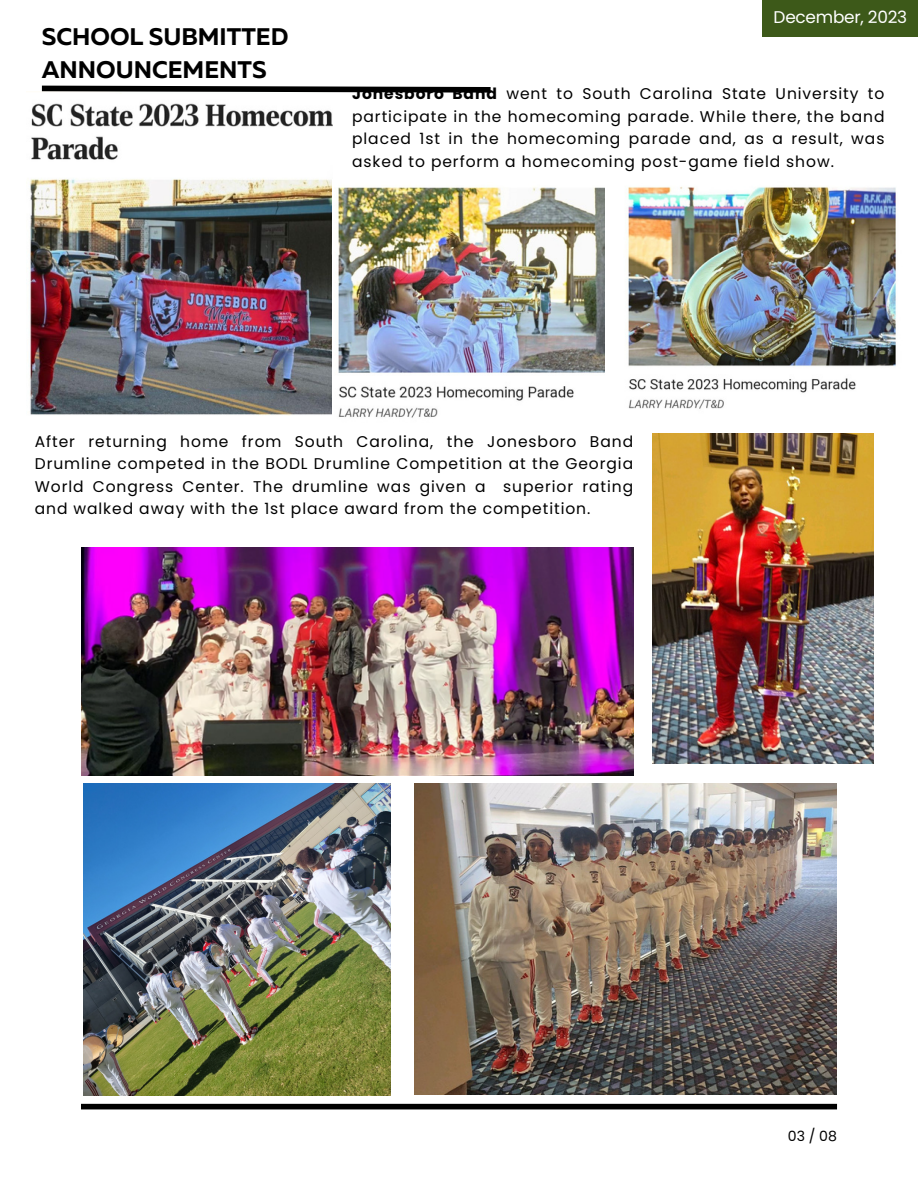
<style>
.page{position:relative;width:918px;height:1188px;background:#fff}
.page>*{position:absolute;margin:0;border:0;box-sizing:border-box;transform-origin:0 0}
.t1{font:700 24px/32.7px "Muller";color:#000}
.t2{font:16.95px "Poppins";letter-spacing:-.015em;color:#fff}
.t3{font:15.45px/22.5px "Poppins";letter-spacing:.06em;color:#000;text-align:justify}
.t4{font:14.1px "Poppins";color:#000}
.s1{font-weight:700}
</style>
<div class="page">
<div style="left:81px;top:1104px;width:756px;height:5px;background:#000"></div>
<div style="left:763px;top:0;width:155px;height:37px;background:#3d5919"></div>
<img style="left:30px;top:103px;width:302px;height:313px">
<img style="left:338px;top:187px;width:267px;height:231px">
<img style="left:628px;top:186px;width:268px;height:223px">
<img style="left:415px;top:783px;width:422px;height:312px">
<img style="left:81px;top:547px;width:553px;height:229px">
<img style="left:84px;top:783px;width:307px;height:313px">
<img style="left:653px;top:433px;width:220px;height:330px">
<svg style="left:41px;top:85px;width:450px;height:8px"></svg>
<p class="t1" style="left:42px;top:22px;width:248px">SCHOOL SUBMITTED<br>ANNOUNCEMENTS</p>
<p class="t2" style="left:774px;top:5px;width:135px">December, 2023</p>
<p class="t3" style="left:352px;top:82px;width:534px"><span class="s1">Jonesboro Band</span> went to South Carolina State University to participate in the homecoming parade. While there, the band placed 1st in the homecoming parade and, as a result, was asked to perform a homecoming post-game field show.</p>
<p class="t3" style="left:35px;top:430px;width:600px">After returning home from South Carolina, the Jonesboro Band Drumline competed in the BODL Drumline Competition at the Georgia World Congress Center. The drumline was given a superior rating and walked away with the 1st place award from the competition.</p>
<p class="t4" style="left:788px;top:1126px;width:51px">03 / 08</p>
</div>
